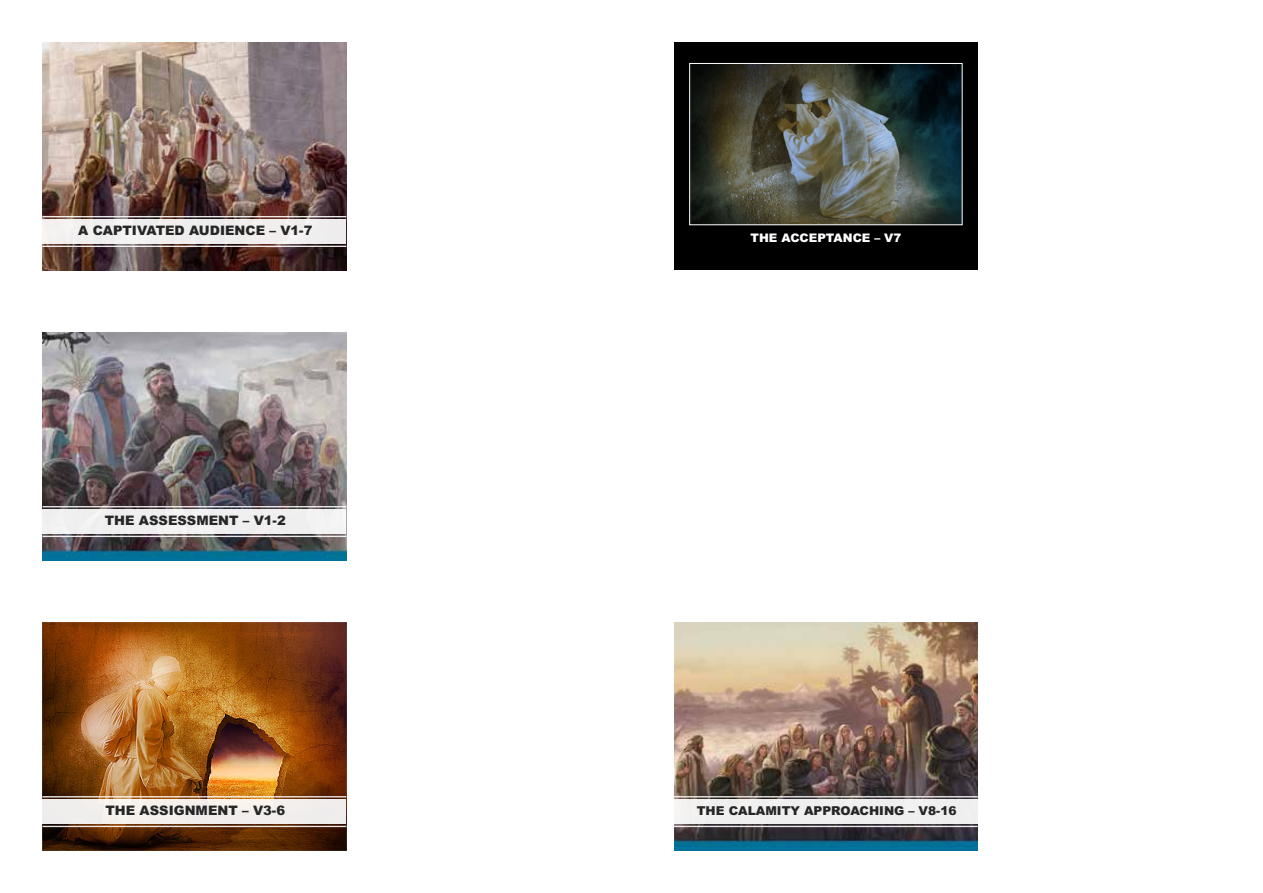
<style>
.page{position:relative;width:1263px;height:893px;background:#fff}
.page>*{position:absolute;margin:0;border:0;box-sizing:border-box;transform-origin:0 0}
.t1{font:900 13.05px "Arial";color:#262626}
.t2{font:900 12.3px "Arial";color:#262626}
.t3{font:900 11.85px "Arial";color:#fff}
</style>
<div class="page">
<img style="left:43px;top:43px;width:303px;height:227px">
<div style="left:43px;top:219px;width:303px;height:25px;background:#f1eeee"></div>
<hr style="left:43px;top:216px;width:303px;height:1px;background:#edeae9">
<hr style="left:43px;top:246px;width:303px;height:1px;background:#edeae9">
<img style="left:43px;top:333px;width:303px;height:227px">
<div style="left:43px;top:509px;width:303px;height:25px;background:#f0f0f0"></div>
<hr style="left:43px;top:506px;width:303px;height:1px;background:#e4e3e4">
<hr style="left:43px;top:536px;width:303px;height:1px;background:#edecec">
<img style="left:43px;top:623px;width:303px;height:227px">
<div style="left:43px;top:799px;width:303px;height:25px;background:#f2eeec"></div>
<hr style="left:43px;top:796px;width:303px;height:1px;background:#fff;opacity:.9">
<hr style="left:43px;top:826px;width:303px;height:1px;background:#eee9e6">
<div style="left:674px;top:43px;width:304px;height:227px;background:#000"></div>
<img style="left:691px;top:65px;width:269px;height:158px">
<div style="left:689px;top:63px;width:273px;height:162px;border:1px solid #fff"></div>
<img style="left:674px;top:623px;width:304px;height:227px">
<div style="left:674px;top:799px;width:304px;height:25px;background:#f0eff0"></div>
<hr style="left:674px;top:796px;width:304px;height:1px;background:#dad8d9">
<hr style="left:674px;top:826px;width:304px;height:1px;background:#ebeaeb">
<p class="t1" style="left:78px;top:221px;width:236px">A CAPTIVATED AUDIENCE – V1-7</p>
<p class="t1" style="left:105px;top:511px;width:182px">THE ASSESSMENT – V1-2</p>
<p class="t1" style="left:105px;top:801px;width:181px">THE ASSIGNMENT – V3-6</p>
<p class="t3" style="left:750px;top:229px;width:152px">THE ACCEPTANCE – V7</p>
<p class="t2" style="left:697px;top:802px;width:261px">THE CALAMITY APPROACHING – V8-16</p>
</div>
